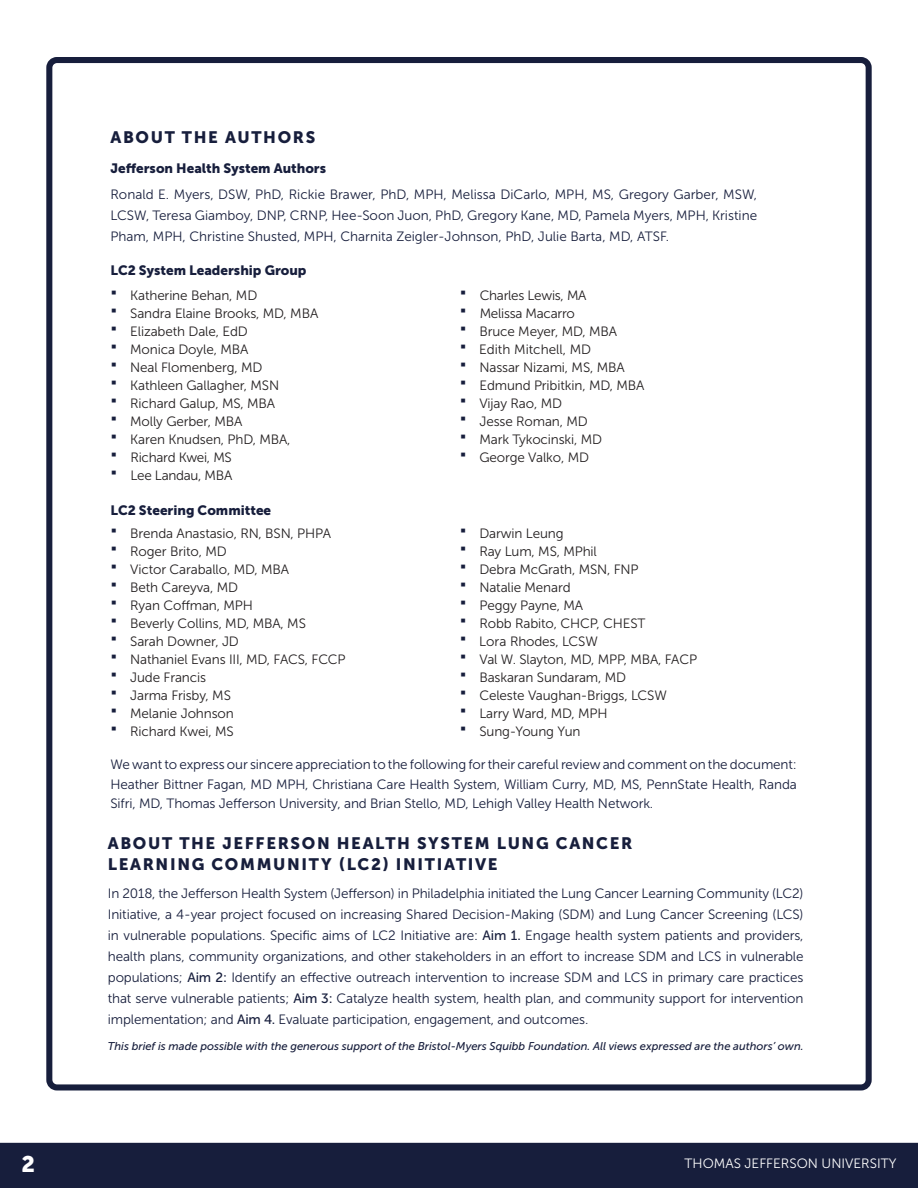
<style>
.page{position:relative;width:918px;height:1188px;background:#fff}
.page>*{position:absolute;margin:0;border:0;box-sizing:border-box;transform-origin:0 0}
.t1{font:22.5px "Museo Sans 900";color:#fff}
.H2_navy{font:16.5px/21px "Museo Sans 900";letter-spacing:.1em;color:#171e3c}
.body_white{font:13.5px/21px "Museo Sans 300";letter-spacing:-.01em;color:#171e3c;text-align:justify}
.t2{font:13.5px "Museo Sans 300";letter-spacing:-.01em;color:#231f20}
.body_white-2{font:13.5px "Museo Sans 900";color:#171e3c}
.t3{font:13.5px "Museo Sans 300";color:#fff}
.body_white-3{font:italic 11.25px "Museo Sans 500";color:#171e3c}
.s1{font-family:"Gotham";font-weight:700;font-size:24px;color:#171e3c}
.s2{font-family:"Museo Sans 500"}
</style>
<div class="page">
<div style="left:0;top:1143px;width:918px;height:45px;background:#171e3c"></div>
<div style="left:46px;top:57px;width:826px;height:1034px;border:6px solid #171e3c;border-radius:8px"></div>
<p class="H2_navy" style="left:111px;top:127px;width:206px">ABOUT THE AUTHORS</p>
<p class="body_white-2" style="left:111px;top:161px;width:217px">Jefferson Health System Authors</p>
<p class="body_white" style="left:111px;top:184px;width:648px">Ronald E. Myers, DSW, PhD, Rickie Brawer, PhD, MPH, Melissa DiCarlo, MPH, MS, Gregory Garber, MSW, LCSW, Teresa Giamboy, DNP, CRNP, Hee-Soon Juon, PhD, Gregory Kane, MD, Pamela Myers, MPH, Kristine Pham, MPH, Christine Shusted, MPH, Charnita Zeigler-Johnson, PhD, Julie Barta, MD, ATSF.</p>
<p class="body_white-2" style="left:111px;top:262px;width:198px">LC2 System Leadership Group</p>
<p class="t2" style="left:111px;top:288px;width:148px"><span class="s1">·</span> Katherine Behan, MD</p>
<p class="t2" style="left:111px;top:306px;width:209px"><span class="s1">·</span> Sandra Elaine Brooks, MD, MBA</p>
<p class="t2" style="left:111px;top:324px;width:139px"><span class="s1">·</span> Elizabeth Dale, EdD</p>
<p class="t2" style="left:111px;top:342px;width:139px"><span class="s1">·</span> Monica Doyle, MBA</p>
<p class="t2" style="left:111px;top:360px;width:153px"><span class="s1">·</span> Neal Flomenberg, MD</p>
<p class="t2" style="left:111px;top:378px;width:170px"><span class="s1">·</span> Kathleen Gallagher, MSN</p>
<p class="t2" style="left:111px;top:396px;width:166px"><span class="s1">·</span> Richard Galup, MS, MBA</p>
<p class="t2" style="left:111px;top:414px;width:134px"><span class="s1">·</span> Molly Gerber, MBA</p>
<p class="t2" style="left:111px;top:432px;width:182px"><span class="s1">·</span> Karen Knudsen, PhD, MBA,</p>
<p class="t2" style="left:111px;top:450px;width:123px"><span class="s1">·</span> Richard Kwei, MS</p>
<p class="t2" style="left:111px;top:468px;width:123px"><span class="s1">·</span> Lee Landau, MBA</p>
<p class="body_white-2" style="left:111px;top:503px;width:162px">LC2 Steering Committee</p>
<p class="t2" style="left:111px;top:526px;width:222px"><span class="s1">·</span> Brenda Anastasio, RN, BSN, PHPA</p>
<p class="t2" style="left:111px;top:544px;width:118px"><span class="s1">·</span> Roger Brito, MD</p>
<p class="t2" style="left:111px;top:562px;width:180px"><span class="s1">·</span> Victor Caraballo, MD, MBA</p>
<p class="t2" style="left:111px;top:580px;width:129px"><span class="s1">·</span> Beth Careyva, MD</p>
<p class="t2" style="left:111px;top:598px;width:144px"><span class="s1">·</span> Ryan Coffman, MPH</p>
<p class="t2" style="left:111px;top:616px;width:197px"><span class="s1">·</span> Beverly Collins, MD, MBA, MS</p>
<p class="t2" style="left:111px;top:634px;width:130px"><span class="s1">·</span> Sarah Downer, JD</p>
<p class="t2" style="left:111px;top:652px;width:237px"><span class="s1">·</span> Nathaniel Evans III, MD, FACS, FCCP</p>
<p class="t2" style="left:111px;top:670px;width:97px"><span class="s1">·</span> Jude Francis</p>
<p class="t2" style="left:111px;top:688px;width:122px"><span class="s1">·</span> Jarma Frisby, MS</p>
<p class="t2" style="left:111px;top:706px;width:125px"><span class="s1">·</span> Melanie Johnson</p>
<p class="t2" style="left:111px;top:724px;width:125px"><span class="s1">·</span> Richard Kwei, MS</p>
<p class="t2" style="left:460px;top:288px;width:128px"><span class="s1">·</span> Charles Lewis, MA</p>
<p class="t2" style="left:460px;top:306px;width:117px"><span class="s1">·</span> Melissa Macarro</p>
<p class="t2" style="left:460px;top:324px;width:159px"><span class="s1">·</span> Bruce Meyer, MD, MBA</p>
<p class="t2" style="left:460px;top:342px;width:133px"><span class="s1">·</span> Edith Mitchell, MD</p>
<p class="t2" style="left:460px;top:360px;width:167px"><span class="s1">·</span> Nassar Nizami, MS, MBA</p>
<p class="t2" style="left:460px;top:378px;width:186px"><span class="s1">·</span> Edmund Pribitkin, MD, MBA</p>
<p class="t2" style="left:460px;top:396px;width:104px"><span class="s1">·</span> Vijay Rao, MD</p>
<p class="t2" style="left:460px;top:414px;width:130px"><span class="s1">·</span> Jesse Roman, MD</p>
<p class="t2" style="left:460px;top:432px;width:144px"><span class="s1">·</span> Mark Tykocinski, MD</p>
<p class="t2" style="left:460px;top:450px;width:131px"><span class="s1">·</span> George Valko, MD</p>
<p class="t2" style="left:460px;top:526px;width:105px"><span class="s1">·</span> Darwin Leung</p>
<p class="t2" style="left:460px;top:544px;width:139px"><span class="s1">·</span> Ray Lum, MS, MPhil</p>
<p class="t2" style="left:460px;top:562px;width:180px"><span class="s1">·</span> Debra McGrath, MSN, FNP</p>
<p class="t2" style="left:460px;top:580px;width:112px"><span class="s1">·</span> Natalie Menard</p>
<p class="t2" style="left:460px;top:598px;width:125px"><span class="s1">·</span> Peggy Payne, MA</p>
<p class="t2" style="left:460px;top:616px;width:187px"><span class="s1">·</span> Robb Rabito, CHCP, CHEST</p>
<p class="t2" style="left:460px;top:634px;width:140px"><span class="s1">·</span> Lora Rhodes, LCSW</p>
<p class="t2" style="left:460px;top:652px;width:239px"><span class="s1">·</span> Val W. Slayton, MD, MPP, MBA, FACP</p>
<p class="t2" style="left:460px;top:670px;width:168px"><span class="s1">·</span> Baskaran Sundaram, MD</p>
<p class="t2" style="left:460px;top:688px;width:209px"><span class="s1">·</span> Celeste Vaughan-Briggs, LCSW</p>
<p class="t2" style="left:460px;top:706px;width:149px"><span class="s1">·</span> Larry Ward, MD, MPH</p>
<p class="t2" style="left:460px;top:724px;width:122px"><span class="s1">·</span> Sung-Young Yun</p>
<p class="body_white" style="left:111px;top:755px;width:688px;line-height:19.5px">We want to express our sincere appreciation to the following for their careful review and comment on the document:<br>Heather Bittner Fagan, MD MPH, Christiana Care Health System, William Curry, MD, MS, PennState Health, Randa Sifri, MD, Thomas Jefferson University, and Brian Stello, MD, Lehigh Valley Health Network.</p>
<p class="H2_navy" style="left:108px;top:832px;width:526px">ABOUT THE JEFFERSON HEALTH SYSTEM LUNG CANCER<br>LEARNING COMMUNITY (LC2) INITIATIVE</p>
<p class="body_white" style="left:108px;top:883px;width:697px">In 2018, the Jefferson Health System (Jefferson) in Philadelphia initiated the Lung Cancer Learning Community (LC2)<br>Initiative, a 4-year project focused on increasing Shared Decision-Making (SDM) and Lung Cancer Screening (LCS) in vulnerable populations. Specific aims of LC2 Initiative are: <span class="s2">Aim 1.</span> Engage health system patients and providers, health plans, community organizations, and other stakeholders in an effort to increase SDM and LCS in vulnerable populations; <span class="s2">Aim 2:</span> Identify an effective outreach intervention to increase SDM and LCS in primary care practices that serve vulnerable patients; <span class="s2">Aim 3:</span> Catalyze health system, health plan, and community support for intervention implementation; and <span class="s2">Aim 4.</span> Evaluate participation, engagement, and outcomes.</p>
<p class="body_white-3" style="left:108px;top:1040px;width:697px">This brief is made possible with the generous support of the Bristol-Myers Squibb Foundation. All views expressed are the authors’ own.</p>
<h1 class="t1" style="left:22px;top:1151px;width:15px">2</h1>
<p class="t3" style="left:685px;top:1156px;width:213px">THOMAS JEFFERSON UNIVERSITY</p>
</div>
